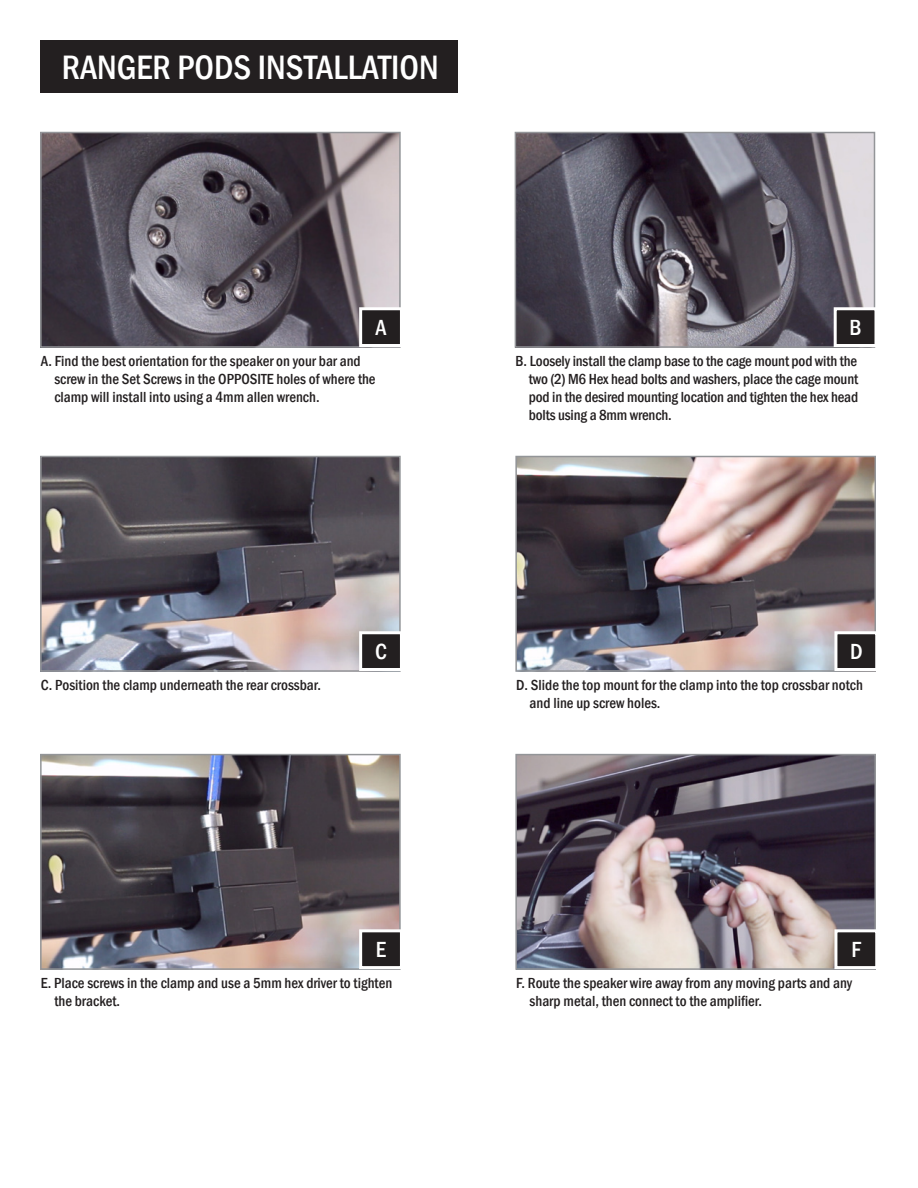
<style>
.page{position:relative;width:918px;height:1188px;background:#fff}
.page>*{position:absolute;margin:0;border:0;box-sizing:border-box;transform-origin:0 0}
.t1{font:500 condensed 34.8px "Franklin Gothic";color:#fff}
.t2{font:500 condensed 22.5px "Franklin Gothic";color:#fff}
.t3{font:500 condensed 15px/18px "Franklin Gothic";color:#231f20}
</style>
<div class="page">
<img style="left:43px;top:757px;width:355px;height:210px">
<div style="left:40px;top:754px;width:361px;height:216px;border:2px solid #939598"></div>
<img style="left:43px;top:459px;width:355px;height:210px">
<div style="left:40px;top:456px;width:361px;height:216px;border:2px solid #939598"></div>
<img style="left:518px;top:757px;width:355px;height:210px">
<div style="left:515px;top:754px;width:361px;height:216px;border:2px solid #939598"></div>
<img style="left:518px;top:459px;width:355px;height:210px">
<div style="left:515px;top:456px;width:361px;height:216px;border:2px solid #939598"></div>
<svg style="left:358px;top:928px;width:43px;height:42px"></svg>
<svg style="left:358px;top:630px;width:43px;height:42px"></svg>
<svg style="left:833px;top:928px;width:43px;height:42px;background:#5a5657"></svg>
<svg style="left:833px;top:630px;width:43px;height:42px"></svg>
<img style="left:43px;top:135px;width:355px;height:210px">
<div style="left:40px;top:132px;width:361px;height:216px;border:2px solid #939598"></div>
<svg style="left:358px;top:306px;width:43px;height:42px"></svg>
<img style="left:518px;top:135px;width:354px;height:210px">
<div style="left:515px;top:132px;width:360px;height:216px;border:2px solid #939598"></div>
<svg style="left:832px;top:306px;width:44px;height:42px"></svg>
<div style="left:41px;top:40px;width:417px;height:53px;background:#231f20"></div>
<p class="t1" style="left:62px;top:44px;width:379px">RANGER PODS INSTALLATION</p>
<p class="t2" style="left:375px;top:313px;width:13px">A</p>
<p class="t2" style="left:849px;top:313px;width:14px">B</p>
<p class="t3" style="left:54px;top:352px;width:323px;text-indent:-14px">A. Find the best orientation for the speaker on your bar and screw in the Set Screws in the OPPOSITE holes of where the clamp will install into using a 4mm allen wrench.</p>
<p class="t3" style="left:529px;top:352px;width:331px;text-align:justify;text-indent:-14px">B. Loosely install the clamp base to the cage mount pod with the two (2) M6 Hex head bolts and washers, place the cage mount pod in the desired mounting location and tighten the hex head bolts using a 8mm wrench.</p>
<p class="t2" style="left:375px;top:637px;width:13px">C</p>
<p class="t2" style="left:850px;top:637px;width:14px">D</p>
<p class="t3" style="left:41px;top:676px;width:282px">C. Position the clamp underneath the rear crossbar.</p>
<p class="t3" style="left:530px;top:676px;width:335px;text-indent:-14px">D. Slide the top mount for the clamp into the top crossbar notch and line up screw holes.</p>
<p class="t2" style="left:376px;top:935px;width:12px">E</p>
<p class="t2" style="left:852px;top:935px;width:11px">F</p>
<p class="t3" style="left:54px;top:974px;width:339px;text-indent:-13px">E. Place screws in the clamp and use a 5mm hex driver to tighten the bracket.</p>
<p class="t3" style="left:530px;top:974px;width:324px;text-indent:-14px">F. Route the speaker wire away from any moving parts and any sharp metal, then connect to the amplifier.</p>
</div>
